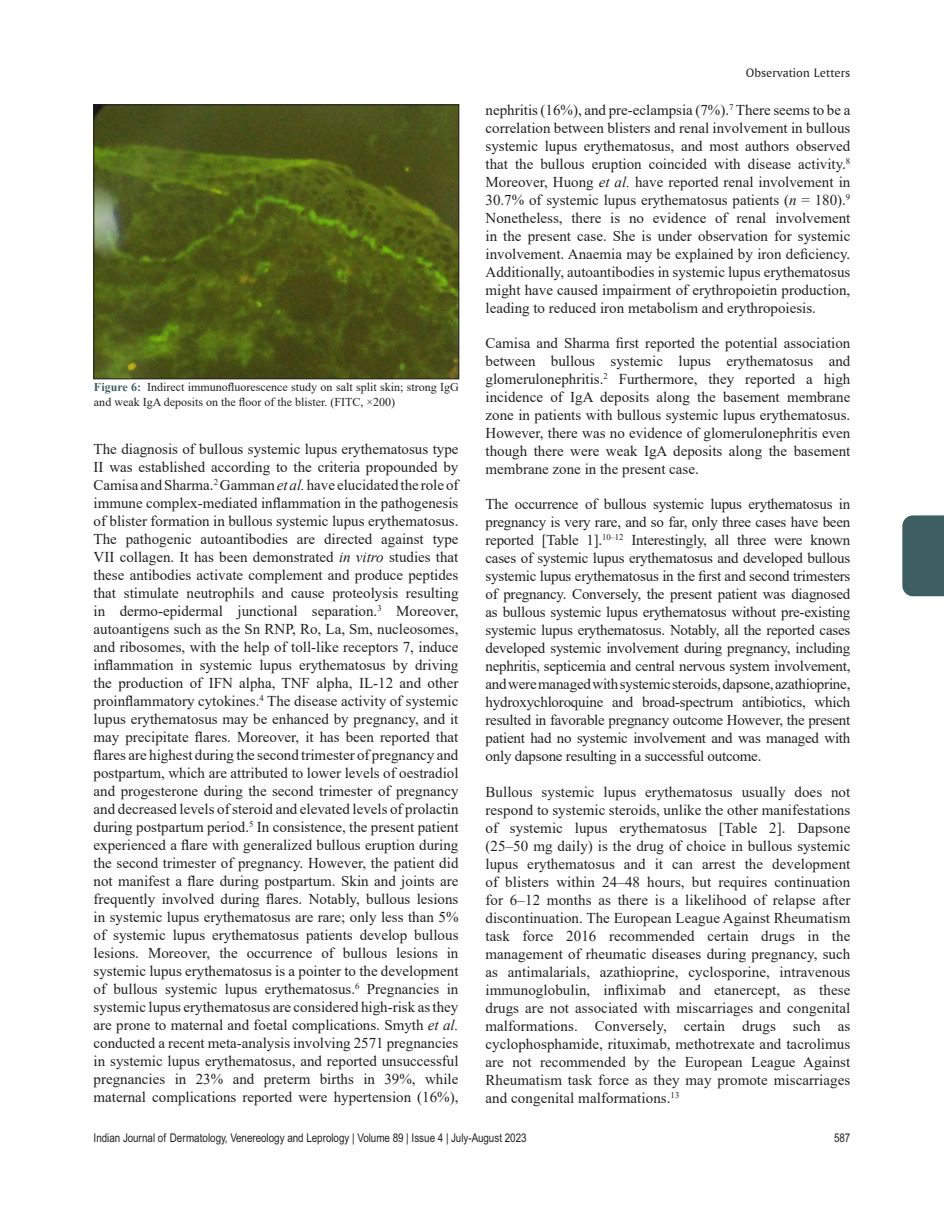
<style>
.page{position:relative;width:944px;height:1214px;background:#fff}
.page>*{position:absolute;margin:0;border:0;box-sizing:border-box;transform-origin:0 0}
.Body_Text_Indent{font:15px/18px "Times New Roman";color:#231f20;text-align:justify}
.t1{font:12.75px "Amerigo BT Roman A";color:#231f20}
.Fig_caption{font:12px/14.4px "Times New Roman";color:#231f20}
.t2{font:12px "Arial Narrow MT Std";color:#231f20}
.s1{font-weight:700;color:#3d5f61}
.s2{font-style:italic}
</style>
<div class="page">
<img style="left:96px;top:107px;width:361px;height:270px">
<div style="left:94px;top:105px;width:365px;height:274px;border:1px solid #231f20"></div>
<div style="left:902px;top:515px;width:42px;height:81px;background:#3d5f61"></div>
<p class="Fig_caption" style="left:94px;top:380px;width:366px"><span class="s1">Figure 6:</span> Indirect immunofluorescence study on salt split skin; strong IgG and weak IgA deposits on the floor of the blister. (FITC, ×200)</p>
<p class="Body_Text_Indent" style="left:94px;top:440px;width:366px">The diagnosis of bullous systemic lupus erythematosus type II was established according to the criteria propounded by Camisa and Sharma.<sup>2</sup> Gamman <span class="s2">et al.</span> have elucidated the role of immune complex-mediated inflammation in the pathogenesis of blister formation in bullous systemic lupus erythematosus.<br>The pathogenic autoantibodies are directed against type VII collagen. It has been demonstrated <span class="s2">in vitro</span> studies that these antibodies activate complement and produce peptides that stimulate neutrophils and cause proteolysis resulting in dermo-epidermal junctional separation.<sup>3</sup> Moreover, autoantigens such as the Sn RNP, Ro, La, Sm, nucleosomes, and ribosomes, with the help of toll-like receptors 7, induce inflammation in systemic lupus erythematosus by driving the production of IFN alpha, TNF alpha, IL-12 and other proinflammatory cytokines.<sup>4</sup> The disease activity of systemic lupus erythematosus may be enhanced by pregnancy, and it may precipitate flares. Moreover, it has been reported that flares are highest during the second trimester of pregnancy and postpartum, which are attributed to lower levels of oestradiol and progesterone during the second trimester of pregnancy and decreased levels of steroid and elevated levels of prolactin during postpartum period.<sup>5</sup> In consistence, the present patient experienced a flare with generalized bullous eruption during the second trimester of pregnancy. However, the patient did not manifest a flare during postpartum. Skin and joints are frequently involved during flares. Notably, bullous lesions in systemic lupus erythematosus are rare; only less than 5% of systemic lupus erythematosus patients develop bullous lesions. Moreover, the occurrence of bullous lesions in systemic lupus erythematosus is a pointer to the development of bullous systemic lupus erythematosus.<sup>6</sup> Pregnancies in systemic lupus erythematosus are considered high-risk as they are prone to maternal and foetal complications. Smyth <span class="s2">et al. </span>conducted a recent meta-analysis involving 2571 pregnancies in systemic lupus erythematosus, and reported unsuccessful pregnancies in 23% and preterm births in 39%, while maternal complications reported were hypertension (16%),</p>
<p class="t1" style="left:745px;top:65px;width:106px">Observation Letters</p>
<p class="Body_Text_Indent" style="left:485px;top:101px;width:366px">nephritis (16%), and pre-eclampsia (7%).<sup>7</sup> There seems to be a correlation between blisters and renal involvement in bullous systemic lupus erythematosus, and most authors observed that the bullous eruption coincided with disease activity.<sup>8<br></sup>Moreover, Huong <span class="s2">et al.</span> have reported renal involvement in 30.7% of systemic lupus erythematosus patients (<span class="s2">n</span> = 180).<sup>9<br></sup>Nonetheless, there is no evidence of renal involvement in the present case. She is under observation for systemic involvement. Anaemia may be explained by iron deficiency.<br>Additionally, autoantibodies in systemic lupus erythematosus might have caused impairment of erythropoietin production, leading to reduced iron metabolism and erythropoiesis.</p>
<p class="Body_Text_Indent" style="left:485px;top:334px;width:366px">Camisa and Sharma first reported the potential association between bullous systemic lupus erythematosus and glomerulonephritis.<sup>2</sup> Furthermore, they reported a high incidence of IgA deposits along the basement membrane zone in patients with bullous systemic lupus erythematosus.<br>However, there was no evidence of glomerulonephritis even though there were weak IgA deposits along the basement membrane zone in the present case.</p>
<p class="Body_Text_Indent" style="left:485px;top:495px;width:366px">The occurrence of bullous systemic lupus erythematosus in pregnancy is very rare, and so far, only three cases have been reported [Table 1].<sup>10–12</sup> Interestingly, all three were known</p>
<p class="Body_Text_Indent" style="left:485px;top:549px;width:366px">cases of systemic lupus erythematosus and developed bullous systemic lupus erythematosus in the first and second trimesters of pregnancy. Conversely, the present patient was diagnosed as bullous systemic lupus erythematosus without pre-existing systemic lupus erythematosus. Notably, all the reported cases developed systemic involvement during pregnancy, including nephritis, septicemia and central nervous system involvement, and were managed with systemic steroids, dapsone, azathioprine, hydroxychloroquine and broad-spectrum antibiotics, which resulted in favorable pregnancy outcome However, the present patient had no systemic involvement and was managed with only dapsone resulting in a successful outcome.</p>
<p class="Body_Text_Indent" style="left:485px;top:782px;width:366px">Bullous systemic lupus erythematosus usually does not respond to systemic steroids, unlike the other manifestations of systemic lupus erythematosus [Table 2]. Dapsone</p>
<p class="Body_Text_Indent" style="left:485px;top:836px;width:366px">(25–50 mg daily) is the drug of choice in bullous systemic lupus erythematosus and it can arrest the development of blisters within 24–48 hours, but requires continuation for 6–12 months as there is a likelihood of relapse after discontinuation. The European League Against Rheumatism task force 2016 recommended certain drugs in the management of rheumatic diseases during pregnancy, such as antimalarials, azathioprine, cyclosporine, intravenous immunoglobulin, infliximab and etanercept, as these drugs are not associated with miscarriages and congenital malformations. Conversely, certain drugs such as cyclophosphamide, rituximab, methotrexate and tacrolimus are not recommended by the European League Against Rheumatism task force as they may promote miscarriages and congenital malformations.<sup>13</sup></p>
<p class="t2" style="left:94px;top:1130px;width:434px">Indian Journal of Dermatology, Venereology and Leprology | Volume 89 | Issue 4 | July-August 2023</p>
<p class="t2" style="left:834px;top:1130px;width:18px">587</p>
</div>
